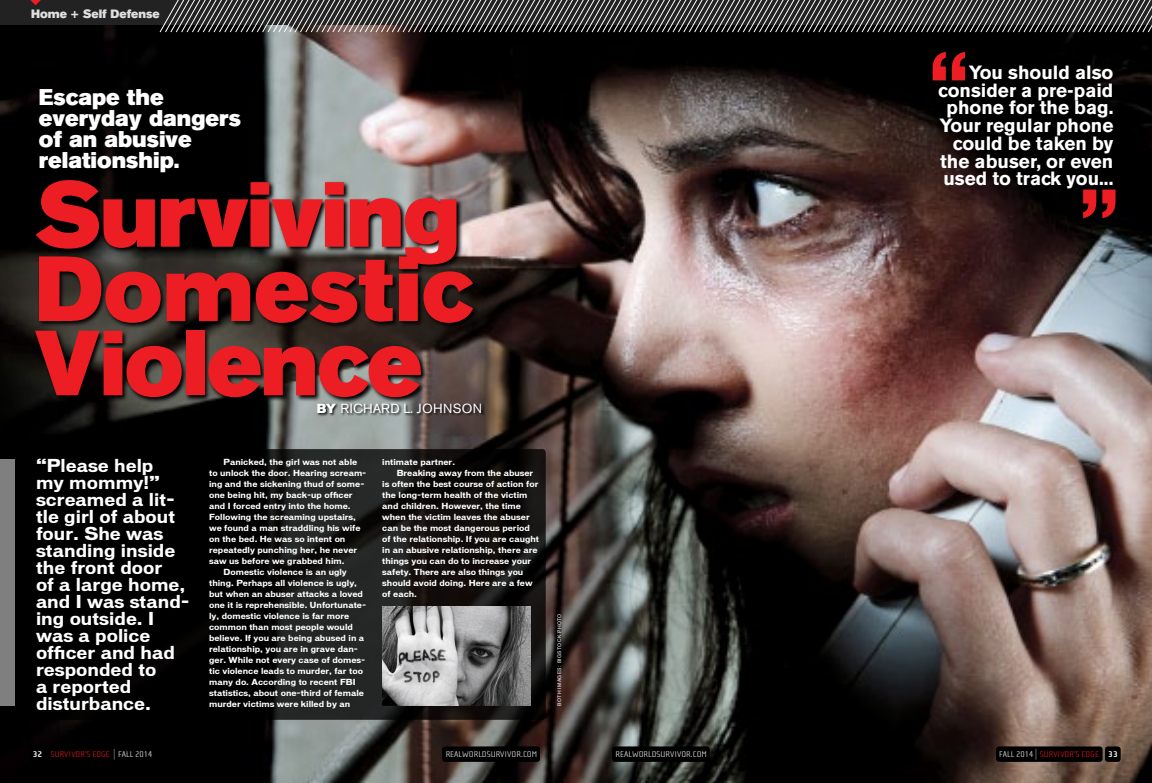
<style>
.page{position:relative;width:1152px;height:783px;background:#fff}
.page>*{position:absolute;margin:0;border:0;box-sizing:border-box;transform-origin:0 0}
.t1{font:91.5px/74.3px "Akzidenz Grotesk BE Super";letter-spacing:-.02em;color:#ed1d24}
.t2{font:700 83.5px "Akzidenz Grotesk BE";color:#ed1d24}
.t3{font:22.6px/21.1px "Akzidenz Grotesk BE Super";color:#fff}
.t4{font:700 19px/17.7px "Akzidenz Grotesk BE";color:#fff;text-align:right}
.t5{font:17px/17px "Vonnes TT Bold";color:#fff}
.t6{font:13.2px "Akzidenz Grotesk BE";letter-spacing:.02em;color:#fff}
.t7{font:12px "Akzidenz Grotesk BE Super";color:#dedfe0}
.t8{font:100 8.5px "Cholla Sans";color:#ed1d24;scale:1.2 1}
.t9{font:100 8.5px "Cholla Sans";color:#fff;scale:1.2 1}
.t10{font:8px "Vonnes TT Bold";color:#fff}
.t11{font:5px "Helvetica";letter-spacing:.075em;color:#fff}
.s1{font-family:"Akzidenz Grotesk BE Super"}
.s2{font-weight:700;color:#fff}
.s3{font-size:11.1px;color:#fff}
.s4{color:#fff}
</style>
<div class="page">
<img style="left:0;top:25px;width:1152px;height:758px">
<div style="left:0;top:0;width:1152px;height:25px;background:#222223"></div>
<svg style="left:159px;top:0;width:993px;height:33px"></svg>
<svg style="left:34px;top:179px;width:445px;height:225px;background:#23221f"></svg>
<div style="left:38px;top:87px;width:209px;height:92px;background:#000"></div>
<div style="left:317px;top:402px;width:168px;height:15px;background:#000;opacity:.91"></div>
<svg style="left:0;top:449px;width:546px;height:271px;background:#0c0c0b"></svg>
<img style="left:383px;top:607px;width:148px;height:98px">
<div style="left:0;top:459px;width:15px;height:247px;background:#7f7f7f"></div>
<div style="left:30px;top:746px;width:16px;height:16px;background:#000;border-radius:3px"></div>
<div style="left:1105px;top:746px;width:16px;height:16px;background:#000;border-radius:3px"></div>
<div style="left:48px;top:746px;width:107px;height:16px;background:#000;border-radius:3px"></div>
<div style="left:996px;top:746px;width:107px;height:16px;background:#000;border-radius:3px"></div>
<div style="left:442px;top:746px;width:98px;height:16px;background:#000;border-radius:3px"></div>
<div style="left:612px;top:746px;width:98px;height:16px;background:#000;border-radius:3px"></div>
<h3 class="t7" style="left:31px;top:7px;width:130px">Home + Self Defense</h3>
<h3 class="t3" style="left:39px;top:86px;width:204px">Escape the everyday dangers of an abusive relationship.</h3>
<h1 class="t1" style="left:35px;top:178px;width:440px">Surviving<br>Domestic<br>Violence</h1>
<h3 class="t6" style="left:317px;top:400px;width:167px"><span class="s1">By</span> RICHARD L. JOHNSON</h3>
<h3 class="t5" style="left:36px;top:457px;width:155px">“Please help<br>my mommy!” screamed a lit&shy;tle girl of about four. She was standing inside the front door<br>of a large home, and I was stand&shy;ing outside. I was a police officer and had responded to<br>a reported disturbance.</h3>
<p class="t10" style="left:224px;top:457px;width:135px">Panicked, the girl was not able</p>
<p class="t10" style="left:209px;top:468px;width:159px">to unlock the door. Hearing scream-</p>
<p class="t10" style="left:209px;top:479px;width:157px">ing and the sickening thud of some-</p>
<p class="t10" style="left:209px;top:490px;width:145px">one being hit, my back-up officer</p>
<p class="t10" style="left:209px;top:501px;width:143px">and I forced entry into the home.</p>
<p class="t10" style="left:209px;top:512px;width:148px">Following the screaming upstairs,</p>
<p class="t10" style="left:209px;top:523px;width:153px">we found a man straddling his wife</p>
<p class="t10" style="left:209px;top:534px;width:138px">on the bed. He was so intent on</p>
<p class="t10" style="left:209px;top:545px;width:150px">repeatedly punching her, he never</p>
<p class="t10" style="left:209px;top:556px;width:137px">saw us before we grabbed him.</p>
<p class="t10" style="left:224px;top:567px;width:125px">Domestic violence is an ugly</p>
<p class="t10" style="left:209px;top:578px;width:149px">thing. Perhaps all violence is ugly,</p>
<p class="t10" style="left:209px;top:589px;width:155px">but when an abuser attacks a loved</p>
<p class="t10" style="left:209px;top:600px;width:159px">one it is reprehensible. Unfortunate-</p>
<p class="t10" style="left:209px;top:611px;width:142px">ly, domestic violence is far more</p>
<p class="t10" style="left:209px;top:622px;width:145px">common than most people would</p>
<p class="t10" style="left:209px;top:633px;width:157px">believe. If you are being abused in a</p>
<p class="t10" style="left:209px;top:644px;width:150px">relationship, you are in grave dan-</p>
<p class="t10" style="left:209px;top:655px;width:158px">ger. While not every case of domes-</p>
<p class="t10" style="left:209px;top:666px;width:155px">tic violence leads to murder, far too</p>
<p class="t10" style="left:209px;top:677px;width:148px">many do. According to recent FBI</p>
<p class="t10" style="left:209px;top:688px;width:156px">statistics, about one-third of female</p>
<p class="t10" style="left:209px;top:699px;width:143px">murder victims were killed by an</p>
<p class="t10" style="left:382px;top:457px;width:74px">intimate partner.</p>
<p class="t10" style="left:397px;top:468px;width:138px">Breaking away from the abuser</p>
<p class="t10" style="left:382px;top:479px;width:158px">is often the best course of action for</p>
<p class="t10" style="left:382px;top:490px;width:147px">the long-term health of the victim</p>
<p class="t10" style="left:382px;top:501px;width:140px">and children. However, the time</p>
<p class="t10" style="left:382px;top:512px;width:149px">when the victim leaves the abuser</p>
<p class="t10" style="left:382px;top:523px;width:149px">can be the most dangerous period</p>
<p class="t10" style="left:382px;top:534px;width:158px">of the relationship. If you are caught</p>
<p class="t10" style="left:382px;top:545px;width:157px">in an abusive relationship, there are</p>
<p class="t10" style="left:382px;top:556px;width:150px">things you can do to increase your</p>
<p class="t10" style="left:382px;top:567px;width:143px">safety. There are also things you</p>
<p class="t10" style="left:382px;top:578px;width:152px">should avoid doing. Here are a few</p>
<p class="t10" style="left:382px;top:589px;width:36px">of each.</p>
<p class="t11" style="left:556px;top:706px;width:93px;rotate:-90deg">both images: BIGSTOCK PHOTO</p>
<h2 class="t2" style="left:929px;top:34px;width:42px">“</h2>
<h3 class="t4" style="left:938px;top:64px;width:177px">You should also consider a pre-paid phone for the bag.<br>Your regular phone could be taken by the abuser, or even used to track you...</h3>
<h2 class="t2" style="left:1119px;top:236px;width:42px;rotate:-180deg">“</h2>
<p class="t8" style="left:33px;top:750px;width:101px"><span class="s2">32</span> SURVIVOR’S EDGE <span class="s3">|</span> <span class="s4">FALL 2014</span></p>
<p class="t9" style="left:446px;top:750px;width:35px">REALWORLDSURVIVOR</p>
<p class="t9" style="left:521px;top:750px;width:15px">.COM</p>
<p class="t9" style="left:615px;top:750px;width:35px">REALWORLDSURVIVOR</p>
<p class="t9" style="left:691px;top:750px;width:15px">.COM</p>
<p class="t8" style="left:999px;top:750px;width:100px"><span class="s4">FALL 2014</span> <span class="s3">|</span> SURVIVOR’S EDGE <span class="s2">33</span></p>
</div>
